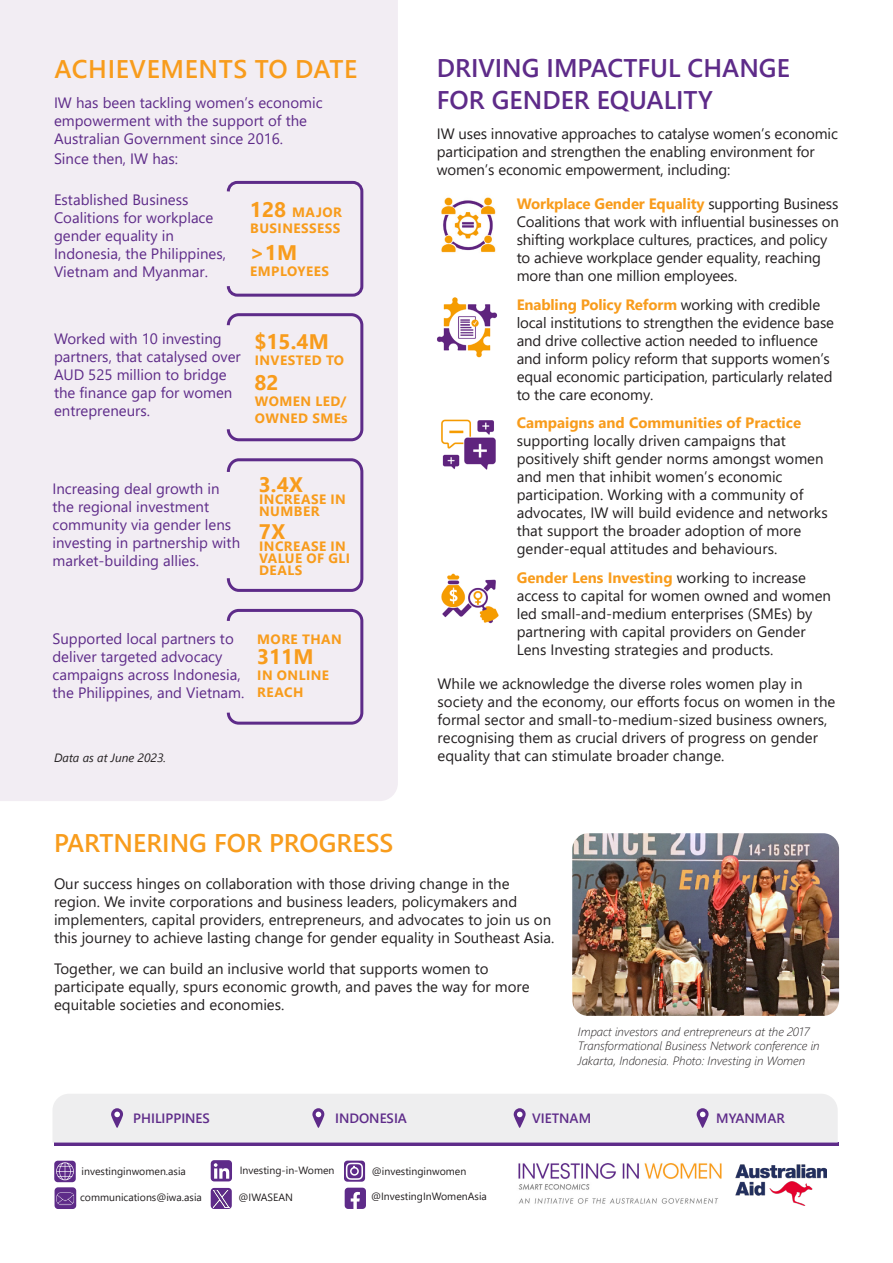
<style>
.page{position:relative;width:893px;height:1263px;background:#fff}
.page>*{position:absolute;margin:0;border:0;box-sizing:border-box;transform-origin:0 0}
.t1{font:600 25.5px/32.4px "Segoe UI";color:#5e2b89}
.Subheaders_style{font:600 25.5px "Segoe UI";color:#f89c1c}
.Subheaders_style-2{font:600 25.5px "Segoe UI";letter-spacing:.025em;color:#f89c1c}
.t2{font:700 21px "Segoe UI";letter-spacing:.02em;color:#f89c1c}
.Body_paragraph_style{font:15px/18px "Segoe UI";color:#231f20}
.t3{font:15px/18px "Segoe UI";color:#5e2b89}
.Body_paragraph_style_single_line{font:15px/18px "Segoe UI";letter-spacing:-.01em;color:#231f20}
.Stats{font:700 13.5px/16.5px "Segoe UI";letter-spacing:.035em;color:#f89c1c}
.t4{font:600 13.5px "Segoe UI";color:#5e2b89}
.t5{font:italic 300 12px/14.4px "Segoe UI";color:#231f20}
.t6{font:italic 12px "Segoe UI";color:#231f20}
.t7{font:10.5px "Segoe UI";color:#231f20}
.s1{font-size:21px}
.s2{font-weight:700;color:#f89c1c}
</style>
<div class="page">
<div style="left:0;top:0;width:398px;height:801px;background:#f2edf3"></div>
<img style="left:572px;top:833px;width:267px;height:183px">
<img style="left:441px;top:197px;width:55px;height:56px">
<img style="left:437px;top:297px;width:61px;height:61px">
<img style="left:441px;top:419px;width:55px;height:51px">
<img style="left:441px;top:573px;width:58px;height:51px">
<div style="left:169px;top:623px;width:180px;height:92px;background:#f2edf3"></div>
<div style="left:227px;top:609px;width:136px;height:116px;border:3px solid #5e2b89;border-radius:11px"></div>
<div style="left:207px;top:329px;width:145px;height:92px;background:#f2edf3"></div>
<div style="left:177px;top:193px;width:145px;height:92px;background:#f2edf3"></div>
<div style="left:227px;top:181px;width:136px;height:116px;border:3px solid #5e2b89;border-radius:9px"></div>
<svg style="left:204px;top:457px;width:161px;height:136px;background:#e9e2ed"></svg>
<div style="left:227px;top:313px;width:136px;height:128px;border:3px solid #5e2b89;border-radius:10px"></div>
<hr style="left:54px;top:1142px;width:785px;height:3px;background:#5e2b89">
<img style="left:518px;top:1163px;width:204px;height:41px">
<img style="left:736px;top:1164px;width:90px;height:41px">
<div style="left:53px;top:1094px;width:785px;height:48px;background:#eeeeef"></div>
<div style="left:211px;top:1188px;width:21px;height:21px;background:#5e2b89;border-radius:3px"></div>
<img style="left:213px;top:1190px;width:16px;height:17px">
<svg style="left:344px;top:1160px;width:21px;height:22px"></svg>
<svg style="left:346px;top:1163px;width:17px;height:17px"></svg>
<div style="left:211px;top:1160px;width:21px;height:21px;background:#5e2b89;border-radius:3px"></div>
<svg style="left:214px;top:1163px;width:15px;height:16px"></svg>
<div style="left:54px;top:1161px;width:22px;height:21px;background:#5e2b89;border-radius:4px"></div>
<svg style="left:56px;top:1162px;width:18px;height:18px"></svg>
<div style="left:345px;top:1188px;width:21px;height:21px;background:#5e2b89;border-radius:3px"></div>
<svg style="left:351px;top:1192px;width:9px;height:17px"></svg>
<div style="left:55px;top:1187px;width:21px;height:22px;background:#5e2b89;border-radius:4px"></div>
<svg style="left:56px;top:1192px;width:18px;height:13px"></svg>
<p class="Subheaders_style-2" style="left:54px;top:45px;width:305px">ACHIEVEMENTS TO DATE</p>
<p class="t3" style="left:54px;top:93px;width:270px">IW has been tackling women’s economic empowerment with the support of the<br>Australian Government since 2016.</p>
<p class="t3" style="left:54px;top:148px;width:126px">Since then, IW has:</p>
<p class="t3" style="left:54px;top:189px;width:173px">Established Business<br>Coalitions for workplace gender equality in<br>Indonesia, the Philippines,<br>Vietnam and Myanmar.</p>
<p class="Stats" style="left:250px;top:203px;width:94px"><span class="s1">128</span> MAJOR<br>BUSINESSESS</p>
<p class="t2" style="left:250px;top:233px;width:49px">&gt;1M</p>
<p class="Stats" style="left:250px;top:262px;width:80px">EMPLOYEES</p>
<p class="t3" style="left:54px;top:329px;width:188px">Worked with 10 investing partners, that catalysed over<br>AUD 525 million to bridge the finance gap for women entrepreneurs.</p>
<p class="t2" style="left:254px;top:321px;width:76px">$15.4M</p>
<p class="Stats" style="left:255px;top:351px;width:91px">INVESTED TO</p>
<p class="t2" style="left:254px;top:362px;width:26px">82</p>
<p class="Stats" style="left:255px;top:392px;width:95px">WOMEN LED/<br>OWNED SMEs</p>
<p class="t3" style="left:52px;top:479px;width:189px">Increasing deal growth in the regional investment community via gender lens investing in partnership with market-building allies.</p>
<p class="t2" style="left:259px;top:464px;width:45px">3.4X</p>
<p class="Stats" style="left:259px;top:492px;width:88px;line-height:12px">INCREASE IN<br>NUMBER</p>
<p class="t2" style="left:259px;top:511px;width:28px">7X</p>
<p class="Stats" style="left:259px;top:539px;width:93px;line-height:12px">INCREASE IN<br>VALUE OF GLI<br>DEALS</p>
<p class="t3" style="left:52px;top:628px;width:193px">Supported local partners to deliver targeted advocacy campaigns across Indonesia, the Philippines, and Vietnam.</p>
<p class="Stats" style="left:257px;top:630px;width:86px">MORE THAN</p>
<p class="t2" style="left:257px;top:636px;width:58px">311M</p>
<p class="Stats" style="left:257px;top:666px;width:73px">IN ONLINE<br>REACH</p>
<p class="t6" style="left:54px;top:746px;width:114px">Data as at June 2023.</p>
<p class="t1" style="left:437px;top:50px;width:355px">DRIVING IMPACTFUL CHANGE<br>FOR GENDER EQUALITY</p>
<p class="Body_paragraph_style" style="left:437px;top:124px;width:403px">IW uses innovative approaches to catalyse women’s economic participation and strengthen the enabling environment for women’s economic empowerment, including:</p>
<p class="Body_paragraph_style_single_line" style="left:517px;top:194px;width:324px"><span class="s2">Workplace Gender Equality</span> supporting Business Coalitions that work with influential businesses on shifting workplace cultures, practices, and policy to achieve workplace gender equality, reaching more than one million employees.</p>
<p class="Body_paragraph_style" style="left:517px;top:294px;width:319px"><span class="s2">Enabling Policy Reform</span> working with credible local institutions to strengthen the evidence base and drive collective action needed to influence and inform policy reform that supports women’s equal economic participation, particularly related to the care economy.</p>
<p class="Body_paragraph_style" style="left:517px;top:413px;width:313px"><span class="s2">Campaigns and Communities of Practice </span>supporting locally driven campaigns that positively shift gender norms amongst women and men that inhibit women’s economic participation. Working with a community of advocates, IW will build evidence and networks that support the broader adoption of more gender-equal attitudes and behaviours.</p>
<p class="Body_paragraph_style" style="left:517px;top:567px;width:316px"><span class="s2">Gender Lens Investing</span> working to increase access to capital for women owned and women led small-and-medium enterprises (SMEs) by partnering with capital providers on Gender Lens Investing strategies and products.</p>
<p class="Body_paragraph_style" style="left:438px;top:673px;width:399px">While we acknowledge the diverse roles women play in society and the economy, our efforts focus on women in the formal sector and small-to-medium-sized business owners, recognising them as crucial drivers of progress on gender equality that can stimulate broader change.</p>
<p class="Subheaders_style" style="left:54px;top:819px;width:341px">PARTNERING FOR PROGRESS</p>
<p class="Body_paragraph_style" style="left:54px;top:873px;width:502px">Our success hinges on collaboration with those driving change in the region. We invite corporations and business leaders, policymakers and implementers, capital providers, entrepreneurs, and advocates to join us on this journey to achieve lasting change for gender equality in Southeast Asia.</p>
<p class="Body_paragraph_style" style="left:54px;top:959px;width:477px">Together, we can build an inclusive world that supports women to participate equally, spurs economic growth, and paves the way for more equitable societies and economies.</p>
<p class="t5" style="left:578px;top:1022px;width:243px">Impact investors and entrepreneurs at the 2017<br>Transformational Business Network conference in<br>Jakarta, Indonesia. Photo: Investing in Women</p>
<p class="t4" style="left:133px;top:1105px;width:78px">PHILIPPINES</p>
<p class="t4" style="left:335px;top:1105px;width:73px">INDONESIA</p>
<p class="t4" style="left:532px;top:1105px;width:60px">VIETNAM</p>
<p class="t4" style="left:716px;top:1105px;width:70px">MYANMAR</p>
<p class="t7" style="left:240px;top:1161px;width:96px">Investing-in-Women</p>
<p class="t7" style="left:239px;top:1188px;width:56px">@IWASEAN</p>
<p class="t7" style="left:371px;top:1186px;width:117px">@InvestingInWomenAsia</p>
<p class="t7" style="left:82px;top:1161px;width:106px">investinginwomen.asia</p>
<p class="t7" style="left:372px;top:1161px;width:96px">@investinginwomen</p>
<p class="t7" style="left:80px;top:1187px;width:123px">communications@iwa.asia</p>
</div>
